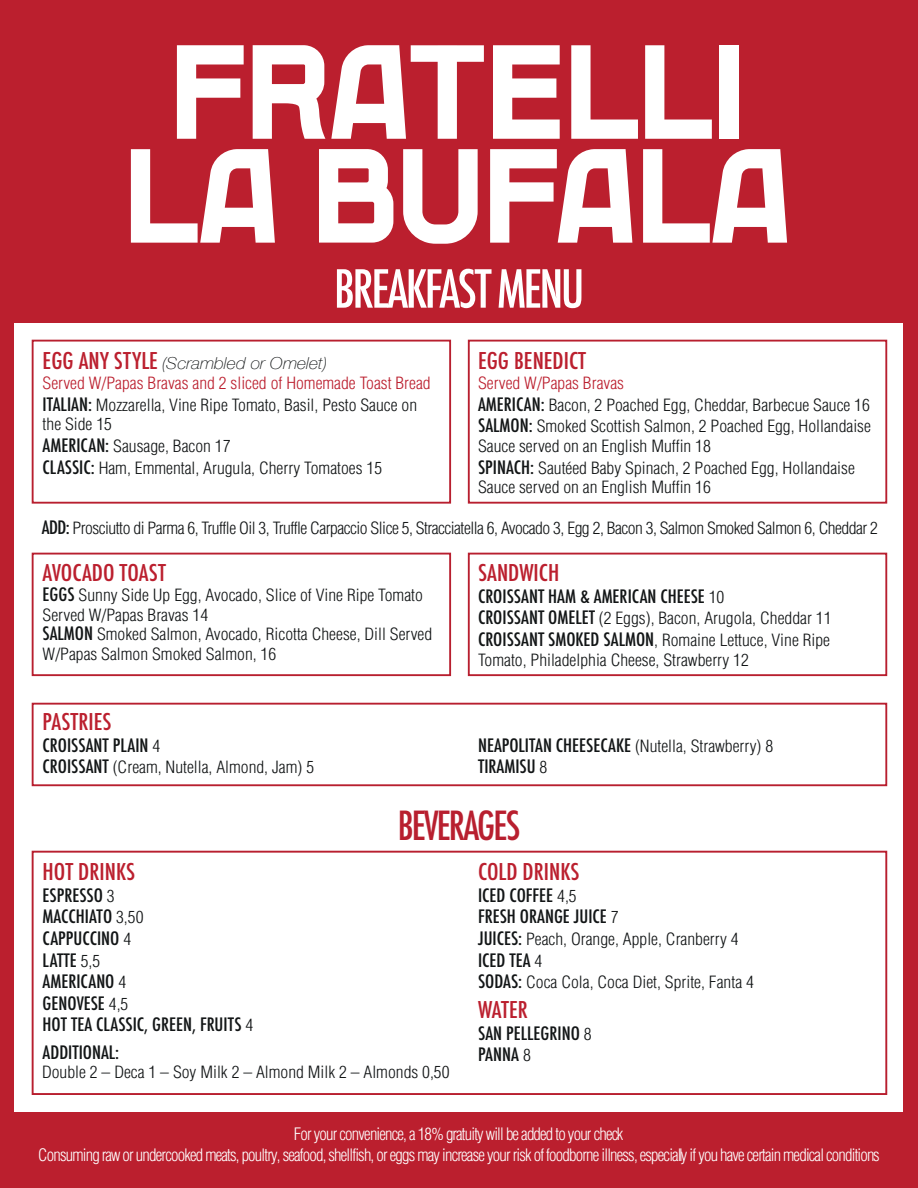
<style>
.page{position:relative;width:918px;height:1188px;background:#bb1f2e}
.page>*{position:absolute;margin:0;border:0;box-sizing:border-box;transform-origin:0 0}
.t1{font:500 condensed 51px "Futura";letter-spacing:-.05em;color:#fff}
.t2{font:500 condensed 39px "Futura";letter-spacing:-.05em;color:#b81f2f}
.t3{font:500 condensed 22.5px "Futura";color:#bb1f2e;scale:1.07 1}
.t4{font:500 condensed 18px/21.6px "Futura";color:#121516;scale:1.07 1}
.t5{font:300 condensed 16.8px/20.5px "Helvetica";letter-spacing:-.05em;color:#fff;text-align:center}
.t6{font:300 condensed 16.5px/21.6px "Helvetica";color:#121516;scale:1.07 1}
.t7{font:300 condensed 16.5px "Helvetica";letter-spacing:-.03em;color:#121516;scale:1.07 1}
.t8{font:300 condensed 16.5px/21.6px "Helvetica";color:#bb1f2e;scale:1.07 1}
.t9{font:italic 100 16.5px "Helvetica Neue";color:#121516;scale:1.07 1}
.s1{font-family:"Futura";font-weight:500;font-style:normal;font-stretch:condensed;font-size:22.5px;color:#bb1f2e}
.s2{font-family:"Futura";font-weight:500;font-size:18px;color:#121516}
.s3{color:#121516}
.s4{font-family:"Futura";font-weight:500;font-size:18px}
.s5{color:#bb1f2e}
.s6{font-family:"Helvetica";font-weight:300;font-size:16.5px}
</style>
<div class="page">
<div style="left:15px;top:323px;width:888px;height:788px;background:#fff"></div>
<div style="left:32px;top:340px;width:419px;height:164px;border:2px solid #b81f2f"></div>
<div style="left:32px;top:553px;width:419px;height:123px;border:2px solid #b81f2f"></div>
<div style="left:32px;top:703px;width:855px;height:83px;border:2px solid #b81f2f"></div>
<div style="left:32px;top:851px;width:855px;height:244px;border:2px solid #b81f2f"></div>
<div style="left:468px;top:553px;width:419px;height:123px;border:2px solid #b81f2f"></div>
<div style="left:468px;top:340px;width:419px;height:164px;border:2px solid #b81f2f"></div>
<svg style="left:131px;top:149px;width:144px;height:94px"></svg>
<svg style="left:319px;top:149px;width:74px;height:94px"></svg>
<svg style="left:403px;top:149px;width:75px;height:95px"></svg>
<svg style="left:490px;top:149px;width:142px;height:94px"></svg>
<svg style="left:643px;top:149px;width:144px;height:94px"></svg>
<svg style="left:177px;top:45px;width:67px;height:94px"></svg>
<svg style="left:253px;top:45px;width:72px;height:94px"></svg>
<svg style="left:331px;top:45px;width:153px;height:94px"></svg>
<svg style="left:493px;top:45px;width:67px;height:94px"></svg>
<svg style="left:571px;top:45px;width:67px;height:94px"></svg>
<svg style="left:645px;top:45px;width:67px;height:94px"></svg>
<div style="left:719px;top:45px;width:19px;height:94px;background:#fff"></div>
<h1 class="t1" style="left:334px;top:256px;width:252px">BREAKFAST MENU</h1>
<p class="t9" style="left:43px;top:351px;width:267px"><span class="s1">EGG ANY STYLE</span> (Scrambled or Omelet)</p>
<p class="t8" style="left:43px;top:372px;width:364px">Served W/Papas Bravas and 2 sliced of Homemade Toast Bread<br><span class="s2">ITALIAN:</span> <span class="s3">Mozzarella, Vine Ripe Tomato, Basil, Pesto Sauce on</span></p>
<p class="t6" style="left:43px;top:414px;width:319px">the Side 15<br><span class="s4">AMERICAN:</span> Sausage, Bacon 17<br><span class="s4">CLASSIC:</span> Ham, Emmental, Arugula, Cherry Tomatoes 15</p>
<h3 class="t3" style="left:478px;top:347px;width:102px">EGG BENEDICT</h3>
<p class="t6" style="left:478px;top:372px;width:369px"><span class="s5">Served W/Papas Bravas<br></span><span class="s4">AMERICAN:</span> Bacon, 2 Poached Egg, Cheddar, Barbecue Sauce 16<br><span class="s4">SALMON:</span> Smoked Scottish Salmon, 2 Poached Egg, Hollandaise</p>
<p class="t6" style="left:478px;top:435px;width:354px">Sauce served on an English Muffin 18<br><span class="s4">SPINACH:</span> Sautéed Baby Spinach, 2 Poached Egg, Hollandaise</p>
<p class="t6" style="left:478px;top:477px;width:219px">Sauce served on an English Muffin 16</p>
<p class="t7" style="left:42px;top:518px;width:783px"><span class="s4">ADD:</span> Prosciutto di Parma 6, Truffle Oil 3, Truffle Carpaccio Slice 5, Stracciatella 6, Avocado 3, Egg 2, Bacon 3, Salmon Smoked Salmon 6, Cheddar 2</p>
<h3 class="t3" style="left:43px;top:558px;width:117px">AVOCADO TOAST</h3>
<p class="t6" style="left:43px;top:585px;width:366px;line-height:19.8px"><span class="s4">EGGS</span> Sunny Side Up Egg, Avocado, Slice of Vine Ripe Tomato Served W/Papas Bravas 14<br><span class="s4">SALMON</span> Smoked Salmon, Avocado, Ricotta Cheese, Dill Served W/Papas Salmon Smoked Salmon, 16</p>
<h3 class="t3" style="left:43px;top:707px;width:66px">PASTRIES</h3>
<p class="t4" style="left:43px;top:734px;width:111px">CROISSANT PLAIN <span class="s6">4</span></p>
<p class="t6" style="left:43px;top:757px;width:255px"><span class="s4">CROISSANT</span> (Cream, Nutella, Almond, Jam) 5</p>
<h3 class="t3" style="left:478px;top:558px;width:77px">SANDWICH</h3>
<p class="t4" style="left:478px;top:585px;width:232px">CROISSANT HAM &amp; AMERICAN CHEESE <span class="s6">10</span></p>
<p class="t6" style="left:478px;top:607px;width:332px"><span class="s4">CROISSANT OMELET</span> (2 Eggs), Bacon, Arugola, Cheddar 11<br><span class="s4">CROISSANT SMOKED SALMON</span>, Romaine Lettuce, Vine Ripe</p>
<p class="t6" style="left:478px;top:649px;width:255px">Tomato, Philadelphia Cheese, Strawberry 12</p>
<p class="t6" style="left:478px;top:735px;width:277px"><span class="s4">NEAPOLITAN CHEESECAKE</span> (Nutella, Strawberry) 8</p>
<p class="t4" style="left:478px;top:756px;width:66px">TIRAMISU <span class="s6">8</span></p>
<h2 class="t2" style="left:398px;top:801px;width:124px">BEVERAGES</h2>
<h3 class="t3" style="left:43px;top:857px;width:88px">HOT DRINKS</h3>
<p class="t4" style="left:43px;top:884px;width:198px">ESPRESSO <span class="s6">3<br></span>MACCHIATO <span class="s6">3,50<br></span>CAPPUCCINO <span class="s6">4<br></span>LATTE <span class="s6">5,5<br></span>AMERICANO <span class="s6">4<br></span>GENOVESE <span class="s6">4,5<br></span>HOT TEA CLASSIC, GREEN, FRUITS <span class="s6">4</span></p>
<p class="t4" style="left:43px;top:1042px;width:73px">ADDITIONAL:</p>
<p class="t6" style="left:42px;top:1061px;width:382px">Double 2 – Deca 1 – Soy Milk 2 – Almond Milk 2 – Almonds 0,50</p>
<h3 class="t3" style="left:478px;top:857px;width:96px">COLD DRINKS</h3>
<p class="t4" style="left:478px;top:884px;width:133px">ICED COFFEE <span class="s6">4,5<br></span>FRESH ORANGE JUICE <span class="s6">7</span></p>
<p class="t6" style="left:478px;top:928px;width:245px"><span class="s4">JUICES:</span> Peach, Orange, Apple, Cranberry 4</p>
<p class="t4" style="left:478px;top:949px;width:62px">ICED TEA <span class="s6">4</span></p>
<p class="t6" style="left:478px;top:971px;width:259px"><span class="s4">SODAS:</span> Coca Cola, Coca Diet, Sprite, Fanta 4</p>
<h3 class="t3" style="left:478px;top:995px;width:48px">WATER</h3>
<p class="t4" style="left:478px;top:1022px;width:108px">SAN PELLEGRINO <span class="s6">8<br></span>PANNA <span class="s6">8</span></p>
<p class="t5" style="left:38px;top:1123px;width:843px">For your convenience, a 18% gratuity will be added to your check<br>Consuming raw or undercooked meats, poultry, seafood, shellfish, or eggs may increase your risk of foodborne illness, especialy if you have certain medical conditions</p>
</div>
